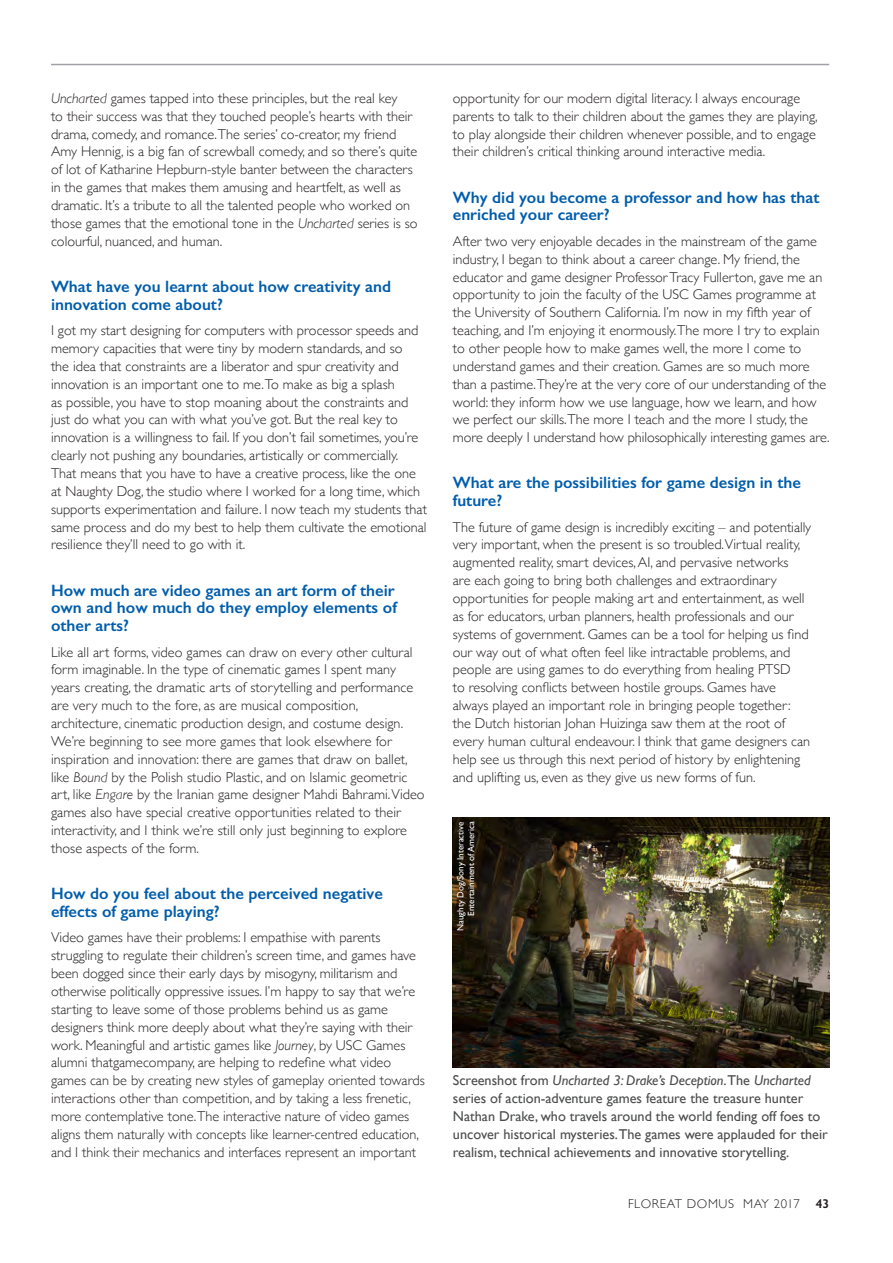
<style>
.page{position:relative;width:893px;height:1263px;background:#fff}
.page>*{position:absolute;margin:0;border:0;box-sizing:border-box;transform-origin:0 0}
.t1{font:600 16.5px/17.9px "Gill Sans";color:#015dab}
.t2{font:300 14.25px/17.9px "Gill Sans";color:#231f20}
.t3{font:14.25px/17.9px "Gill Sans";color:#4b4c4d}
.t4{font:300 12.75px "Gill Sans";letter-spacing:.05em;color:#231f20}
.t5{font:9px/10.8px "Gill Sans";color:#fff;text-align:right}
.s1{font-style:italic}
.s2{font-weight:600}
</style>
<div class="page">
<hr style="left:51px;top:64px;width:778px;height:1px;background:#a0a1a5">
<img style="left:453px;top:817px;width:376px;height:250px">
<p class="t2" style="left:51px;top:89px;width:368px"><span class="s1">Uncharted</span> games tapped into these principles, but the real key<br>to their success was that they touched people’s hearts with their drama, comedy, and romance.The series’ co-creator, my friend Amy Hennig, is a big fan of screwball comedy, and so there’s quite of lot of Katharine Hepburn-style banter between the characters in the games that makes them amusing and heartfelt, as well as dramatic. It’s a tribute to all the talented people who worked on those games that the emotional tone in the <span class="s1">Uncharted</span> series is so colourful, nuanced, and human.</p>
<p class="t1" style="left:51px;top:277px;width:342px">What have you learnt about how creativity and innovation come about?</p>
<p class="t2" style="left:51px;top:321px;width:377px">I got my start designing for computers with processor speeds and memory capacities that were tiny by modern standards, and so<br>the idea that constraints are a liberator and spur creativity and innovation is an important one to me.To make as big a splash<br>as possible, you have to stop moaning about the constraints and just do what you can with what you’ve got. But the real key to innovation is a willingness to fail. If you don’t fail sometimes, you’re clearly not pushing any boundaries, artistically or commercially.<br>That means that you have to have a creative process, like the one at Naughty Dog, the studio where I worked for a long time, which supports experimentation and failure. I now teach my students that same process and do my best to help them cultivate the emotional resilience they’ll need to go with it.</p>
<p class="t1" style="left:51px;top:581px;width:347px">How much are video games an art form of their own and how much do they employ elements of other arts?</p>
<p class="t2" style="left:51px;top:642px;width:375px">Like all art forms, video games can draw on every other cultural form imaginable. In the type of cinematic games I spent many years creating, the dramatic arts of storytelling and performance are very much to the fore, as are musical composition, architecture, cinematic production design, and costume design.<br>We’re beginning to see more games that look elsewhere for inspiration and innovation: there are games that draw on ballet, like <span class="s1">Bound</span> by the Polish studio Plastic, and on Islamic geometric art, like <span class="s1">Engare</span> by the Iranian game designer Mahdi Bahrami. Video games also have special creative opportunities related to their interactivity, and I think we’re still only just beginning to explore those aspects of the form.</p>
<p class="t1" style="left:51px;top:884px;width:333px">How do you feel about the perceived negative effects of game playing?</p>
<p class="t2" style="left:51px;top:928px;width:375px">Video games have their problems: I empathise with parents struggling to regulate their children’s screen time, and games have been dogged since their early days by misogyny, militarism and otherwise politically oppressive issues. I’m happy to say that we’re starting to leave some of those problems behind us as game designers think more deeply about what they’re saying with their work. Meaningful and artistic games like <span class="s1">Journey</span>, by USC Games alumni thatgamecompany, are helping to redefine what video games can be by creating new styles of gameplay oriented towards interactions other than competition, and by taking a less frenetic, more contemplative tone.The interactive nature of video games aligns them naturally with concepts like learner-centred education, and I think their mechanics and interfaces represent an important</p>
<p class="t2" style="left:453px;top:89px;width:366px">opportunity for our modern digital literacy. I always encourage parents to talk to their children about the games they are playing, to play alongside their children whenever possible, and to engage their children’s critical thinking around interactive media.</p>
<p class="t1" style="left:453px;top:188px;width:368px">Why did you become a professor and how has that enriched your career?</p>
<p class="t2" style="left:453px;top:232px;width:378px">After two very enjoyable decades in the mainstream of the game industry, I began to think about a career change. My friend, the educator and game designer Professor Tracy Fullerton, gave me an opportunity to join the faculty of the USC Games programme at the University of Southern California. I’m now in my fifth year of teaching, and I’m enjoying it enormously.The more I try to explain to other people how to make games well, the more I come to understand games and their creation. Games are so much more than a pastime.They’re at the very core of our understanding of the world: they inform how we use language, how we learn, and how we perfect our skills.The more I teach and the more I study, the more deeply I understand how philosophically interesting games are.</p>
<p class="t1" style="left:453px;top:474px;width:350px">What are the possibilities for game design in the future?</p>
<p class="t2" style="left:453px;top:517px;width:360px">The future of game design is incredibly exciting – and potentially very important, when the present is so troubled.Virtual reality, augmented reality, smart devices, AI, and pervasive networks<br>are each going to bring both challenges and extraordinary opportunities for people making art and entertainment, as well as for educators, urban planners, health professionals and our systems of government. Games can be a tool for helping us find our way out of what often feel like intractable problems, and people are using games to do everything from healing PTSD<br>to resolving conflicts between hostile groups. Games have always played an important role in bringing people together: the Dutch historian Johan Huizinga saw them at the root of every human cultural endeavour. I think that game designers can help see us through this next period of history by enlightening and uplifting us, even as they give us new forms of fun.</p>
<p class="t5" style="left:455px;top:931px;width:111px;rotate:-90deg">Naughty Dog/Sony Interactive<br>Entertainment of America</p>
<p class="t3" style="left:453px;top:1071px;width:376px">Screenshot from <span class="s1">Uncharted 3: Drake’s Deception</span>.The <span class="s1">Uncharted </span>series of action-adventure games feature the treasure hunter Nathan Drake, who travels around the world fending off foes to uncover historical mysteries.The games were applauded for their realism, technical achievements and innovative storytelling.</p>
<p class="t4" style="left:628px;top:1193px;width:203px">FLOREAT DOMUS MAY 2017 <span class="s2">43</span></p>
</div>
